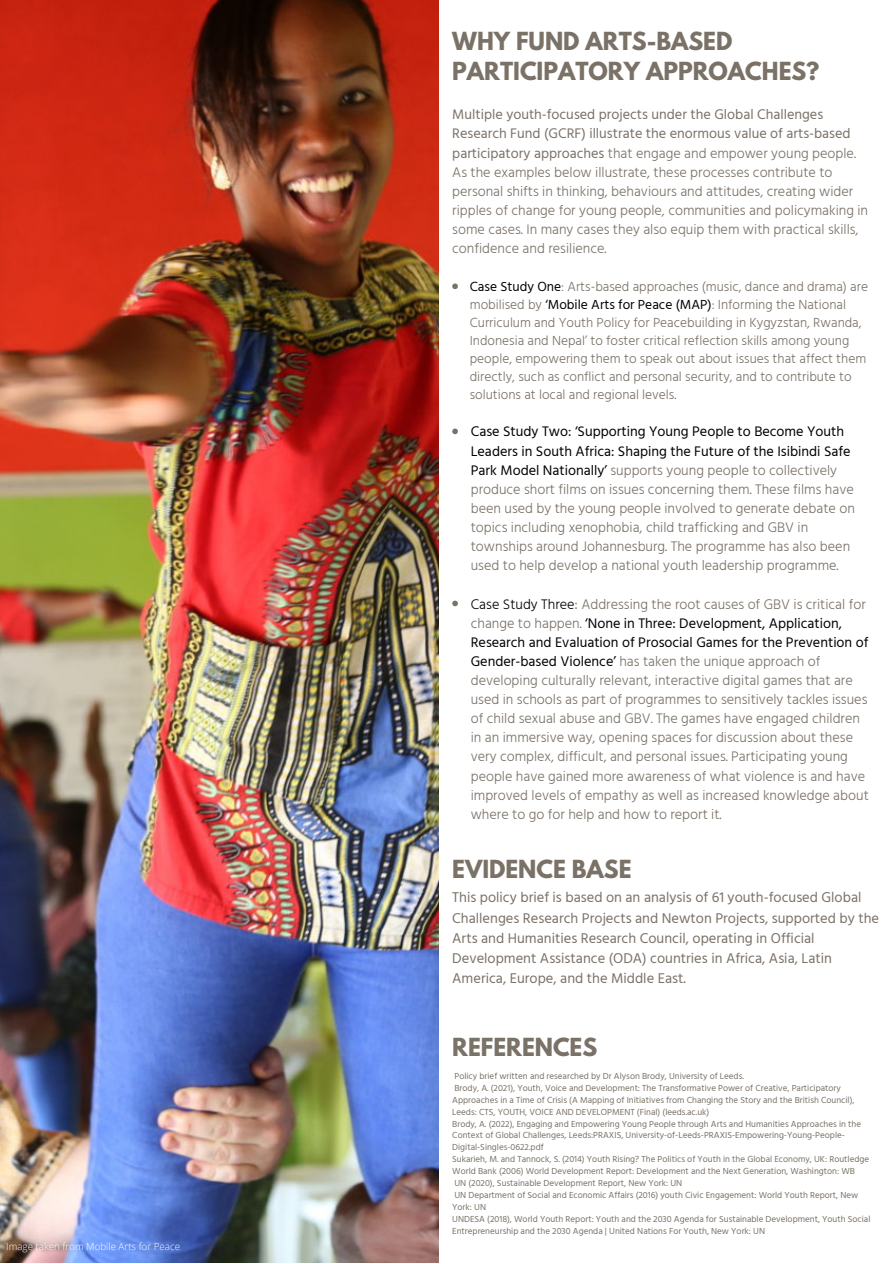
<style>
.page{position:relative;width:893px;height:1264px;background:#fff}
.page>*{position:absolute;margin:0;border:0;box-sizing:border-box;transform-origin:0 0}
.t1{font:700 22.05px/30.3px "League Spartan";color:#7a7167}
.t2{font:14.4px/20.2px "Hind Vadodara";color:#7a7167}
.t3{font:300 14.25px/19px "Hind Vadodara";color:#7a7167}
.t4{font:300 13.5px/18px "Hind Vadodara";color:#7a7167}
.t5{font:300 9.75px "Open Sans";color:#fff}
.t6{font:9px/12px "Hind Vadodara";color:#7a7167}
.s1{font-weight:400}
.s2{font-weight:400;color:#000}
.s3{color:#000}
</style>
<div class="page">
<img style="left:0;top:0;width:438px;height:1262px">
<svg style="left:452px;top:283px;width:6px;height:6px"></svg>
<svg style="left:452px;top:428px;width:6px;height:6px"></svg>
<svg style="left:452px;top:600px;width:6px;height:6px"></svg>
<p class="t5" style="left:6px;top:1239px;width:175px">Image taken from Mobile Arts for Peace</p>
<h1 class="t1" style="left:452px;top:29px;width:368px">WHY FUND ARTS-BASED<br>PARTICIPATORY APPROACHES?</h1>
<p class="t3" style="left:452px;top:104px;width:417px"><span class="s1">Multiple youth-focused projects under the Global Challenges Research Fund (GCRF) illustrate the enormous value of arts-based participatory approaches</span> that engage and empower young people.<br>As the examples below illustrate, these processes contribute to personal shifts in thinking, behaviours and attitudes, creating wider ripples of change for young people, communities and policymaking in some cases. In many cases they also equip them with practical skills, confidence and resilience.</p>
<p class="t4" style="left:470px;top:277px;width:400px"><span class="s2">Case Study One</span>: Arts-based approaches (music, dance and drama) are mobilised by <span class="s2">‘Mobile Arts for Peace (MAP)</span>: Informing the National Curriculum and Youth Policy for Peacebuilding in Kygyzstan, Rwanda, Indonesia and Nepal’ to foster critical reflection skills among young people, empowering them to speak out about issues that affect them directly, such as conflict and personal security, and to contribute to solutions at local and regional levels.</p>
<p class="t3" style="left:470px;top:421px;width:385px"><span class="s2">Case Study Two: ‘Supporting Young People to Become Youth Leaders in South Africa: Shaping the Future of the Isibindi Safe Park Model Nationally’</span> supports young people to collectively produce short films on issues concerning them. These films have been used by the young people involved to generate debate on topics including xenophobia, child trafficking and GBV in townships around Johannesburg. The programme has also been used to help develop a national youth leadership programme.</p>
<p class="t3" style="left:470px;top:593px;width:399px"><span class="s3">Case Study Three</span><span class="s1">:</span> Addressing the root causes of GBV is critical for change to happen. <span class="s2">‘None in Three: Development, Application, Research and Evaluation of Prosocial Games for the Prevention of Gender-based Violence’</span> has taken the unique approach of developing culturally relevant, interactive digital games that are used in schools as part of programmes to sensitively tackles issues of child sexual abuse and GBV. The games have engaged children in an immersive way, opening spaces for discussion about these very complex, difficult, and personal issues. Participating young people have gained more awareness of what violence is and have improved levels of empathy as well as increased knowledge about where to go for help and how to report it.</p>
<h1 class="t1" style="left:452px;top:856px;width:181px">EVIDENCE BASE</h1>
<p class="t2" style="left:452px;top:886px;width:428px">This policy brief is based on an analysis of 61 youth-focused Global Challenges Research Projects and Newton Projects, supported by the Arts and Humanities Research Council, operating in Official Development Assistance (ODA) countries in Africa, Asia, Latin America, Europe, and the Middle East.</p>
<h1 class="t1" style="left:452px;top:1034px;width:146px">REFERENCES</h1>
<p class="t6" style="left:452px;top:1069px;width:419px">Policy brief written and researched by Dr Alyson Brody, University of Leeds.<br>Brody, A. (2021), Youth, Voice and Development: The Transformative Power of Creative, Participatory Approaches in a Time of Crisis (A Mapping of Initiatives from Changing the Story and the British Council), Leeds: CTS, YOUTH, VOICE AND DEVELOPMENT (Final) (leeds.ac.uk)<br>Brody, A. (2022), Engaging and Empowering Young People through Arts and Humanities Approaches in the Context of Global Challenges, Leeds:PRAXIS, University-of-Leeds-PRAXIS-Empowering-Young-People-Digital-Singles-0622.pdf<br>Sukarieh, M. and Tannock, S. (2014) Youth Rising? The Politics of Youth in the Global Economy, UK: Routledge World Bank (2006) World Development Report: Development and the Next Generation, Washington: WB<br>UN (2020), Sustainable Development Report, New York: UN<br>UN Department of Social and Economic Affairs (2016) youth Civic Engagement: World Youth Report, New York: UN<br>UNDESA (2018), World Youth Report: Youth and the 2030 Agenda for Sustainable Development, Youth Social Entrepreneurship and the 2030 Agenda | United Nations For Youth, New York: UN</p>
</div>
